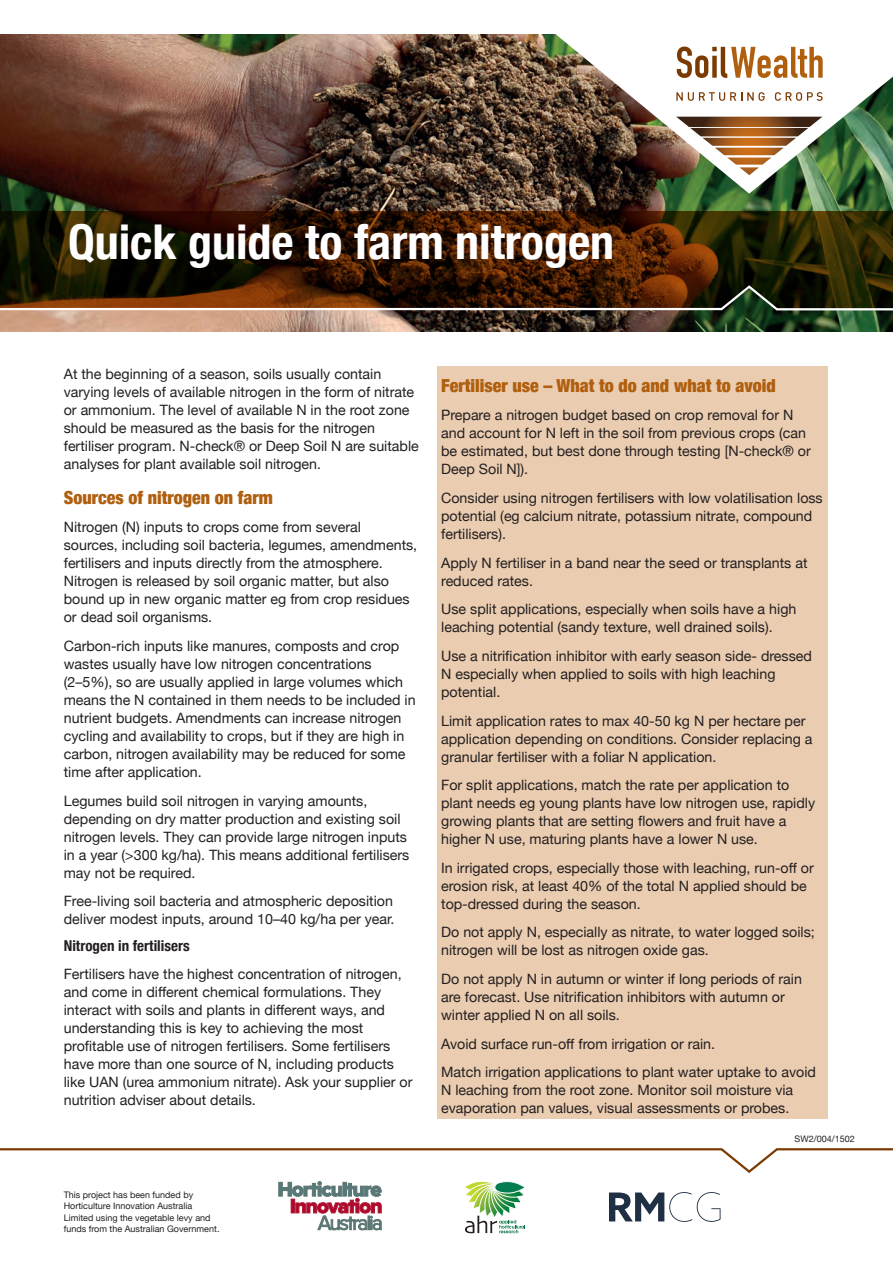
<style>
.page{position:relative;width:893px;height:1263px;background:#fff}
.page>*{position:absolute;margin:0;border:0;box-sizing:border-box;transform-origin:0 0}
.t1{font:700 condensed 48px "Helvetica Neue";color:#fff}
.t2{font:900 condensed 18px "Helvetica Neue";color:#b05f0f}
.t3{font:700 condensed 15px "Helvetica Neue";color:#231f20}
.t4{font:14.25px/18px "Helvetica Neue";color:#231f20}
.t5{font:9px/11.2px "Helvetica Neue";color:#231f20}
</style>
<div class="page">
<img style="left:0;top:34px;width:893px;height:298px">
<svg style="left:0;top:211px;width:893px;height:73px"></svg>
<svg style="left:0;top:284px;width:893px;height:28px"></svg>
<img style="left:540px;top:34px;width:353px;height:160px">
<svg style="left:677px;top:47px;width:146px;height:31px"></svg>
<svg style="left:676px;top:92px;width:89px;height:9px"></svg>
<svg style="left:775px;top:92px;width:48px;height:9px"></svg>
<svg style="left:676px;top:117px;width:146px;height:58px"></svg>
<svg style="left:0;top:1148px;width:893px;height:25px"></svg>
<svg style="left:279px;top:1181px;width:102px;height:49px"></svg>
<svg style="left:464px;top:1181px;width:61px;height:52px"></svg>
<svg style="left:609px;top:1192px;width:112px;height:30px"></svg>
<div style="left:437px;top:366px;width:391px;height:752px;background:#eaccb0"></div>
<h1 class="t1" style="left:68px;top:202px;width:548px">Quick guide to farm nitrogen</h1>
<p class="t4" style="left:64px;top:366px;width:357px">At the beginning of a season, soils usually contain varying levels of available nitrogen in the form of nitrate or ammonium. The level of available N in the root zone should be measured as the basis for the nitrogen fertiliser program. N-check® or Deep Soil N are suitable analyses for plant available soil nitrogen.</p>
<p class="t2" style="left:64px;top:482px;width:211px">Sources of nitrogen on farm</p>
<p class="t4" style="left:64px;top:519px;width:355px">Nitrogen (N) inputs to crops come from several sources, including soil bacteria, legumes, amendments, fertilisers and inputs directly from the atmosphere.<br>Nitrogen is released by soil organic matter, but also bound up in new organic matter eg from crop residues or dead soil organisms.</p>
<p class="t4" style="left:64px;top:638px;width:353px">Carbon-rich inputs like manures, composts and crop wastes usually have low nitrogen concentrations (2–5%), so are usually applied in large volumes which means the N contained in them needs to be included in nutrient budgets. Amendments can increase nitrogen cycling and availability to crops, but if they are high in carbon, nitrogen availability may be reduced for some time after application.</p>
<p class="t4" style="left:64px;top:792px;width:347px">Legumes build soil nitrogen in varying amounts, depending on dry matter production and existing soil nitrogen levels. They can provide large nitrogen inputs in a year (&gt;300 kg/ha). This means additional fertilisers may not be required.</p>
<p class="t4" style="left:64px;top:893px;width:332px">Free-living soil bacteria and atmospheric deposition deliver modest inputs, around 10–40 kg/ha per year.</p>
<p class="t3" style="left:64px;top:933px;width:127px">Nitrogen in fertilisers</p>
<p class="t4" style="left:64px;top:966px;width:350px">Fertilisers have the highest concentration of nitrogen, and come in different chemical formulations. They interact with soils and plants in different ways, and understanding this is key to achieving the most profitable use of nitrogen fertilisers. Some fertilisers have more than one source of N, including products like UAN (urea ammonium nitrate). Ask your supplier or nutrition adviser about details.</p>
<p class="t5" style="left:64px;top:1190px;width:157px">This project has been funded by Horticulture Innovation Australia Limited using the vegetable levy and funds from the Australian Government.</p>
<p class="t2" style="left:441px;top:370px;width:336px">Fertiliser use – What to do and what to avoid</p>
<p class="t4" style="left:441px;top:407px;width:371px">Prepare a nitrogen budget based on crop removal for N and account for N left in the soil from previous crops (can be estimated, but best done through testing [N-check® or Deep Soil N]).</p>
<p class="t4" style="left:441px;top:490px;width:383px">Consider using nitrogen fertilisers with low volatilisation loss potential (eg calcium nitrate, potassium nitrate, compound fertilisers).</p>
<p class="t4" style="left:441px;top:554px;width:368px">Apply N fertiliser in a band near the seed or transplants at reduced rates.</p>
<p class="t4" style="left:441px;top:601px;width:357px">Use split applications, especially when soils have a high leaching potential (sandy texture, well drained soils).</p>
<p class="t4" style="left:441px;top:648px;width:372px">Use a nitrification inhibitor with early season side- dressed<br>N especially when applied to soils with high leaching potential.</p>
<p class="t4" style="left:441px;top:712px;width:373px">Limit application rates to max 40-50 kg N per hectare per application depending on conditions. Consider replacing a granular fertiliser with a foliar N application.</p>
<p class="t4" style="left:441px;top:777px;width:376px">For split applications, match the rate per application to plant needs eg young plants have low nitrogen use, rapidly growing plants that are setting flowers and fruit have a higher N use, maturing plants have a lower N use.</p>
<p class="t4" style="left:441px;top:859px;width:374px">In irrigated crops, especially those with leaching, run-off or erosion risk, at least 40% of the total N applied should be top-dressed during the season.</p>
<p class="t4" style="left:441px;top:924px;width:375px">Do not apply N, especially as nitrate, to water logged soils; nitrogen will be lost as nitrogen oxide gas.</p>
<p class="t4" style="left:441px;top:971px;width:362px">Do not apply N in autumn or winter if long periods of rain are forecast. Use nitrification inhibitors with autumn or winter applied N on all soils.</p>
<p class="t4" style="left:441px;top:1030px;width:376px;line-height:28.7px">Avoid surface run-off from irrigation or rain.<br>Match irrigation applications to plant water uptake to avoid</p>
<p class="t4" style="left:441px;top:1082px;width:354px">N leaching from the root zone. Monitor soil moisture via evaporation pan values, visual assessments or probes.</p>
<p class="t5" style="left:794px;top:1133px;width:62px">SW2/004/1502</p>
</div>
